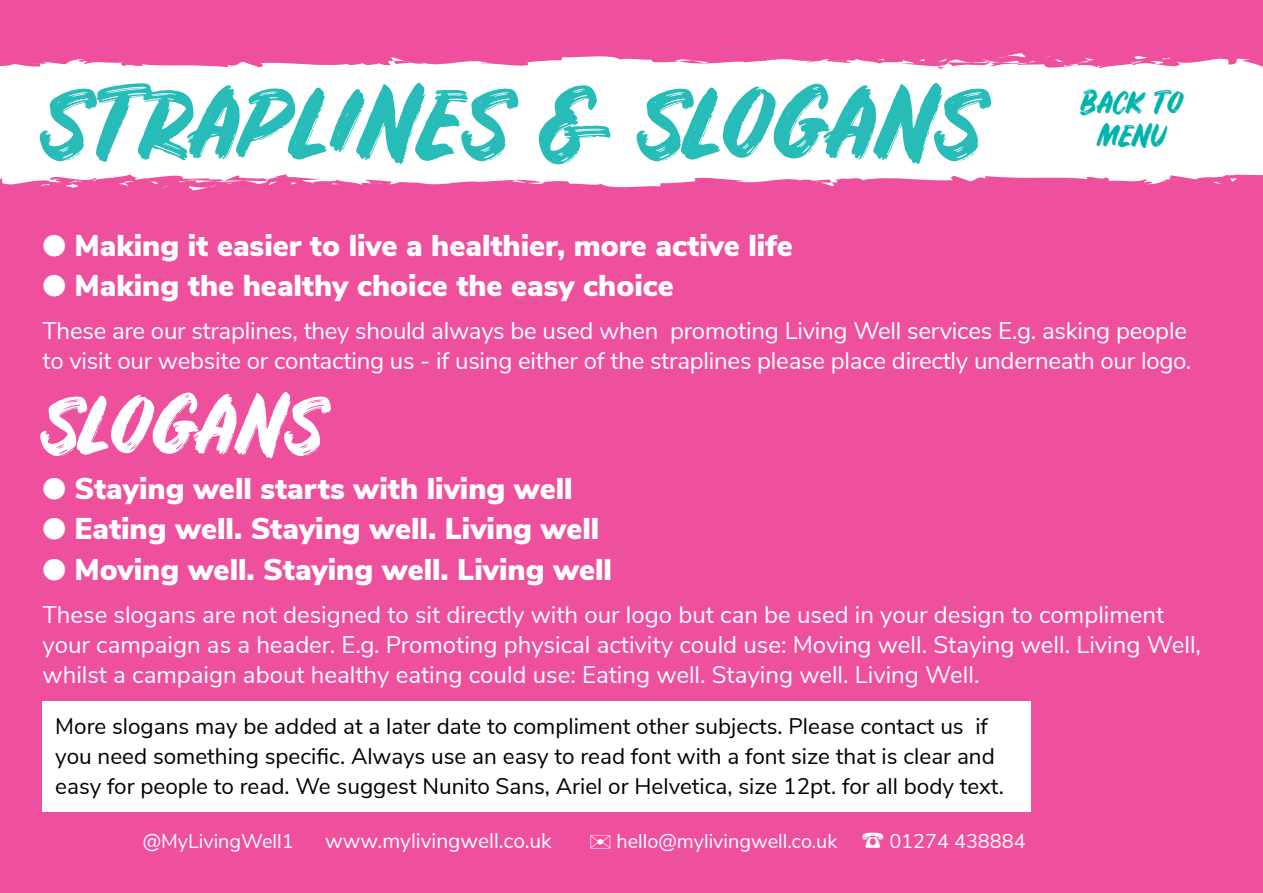
<style>
.page{position:relative;width:1263px;height:893px;background:#ee509d}
.page>*{position:absolute;margin:0;border:0;box-sizing:border-box;transform-origin:0 0}
.t1{font:91.5px "Rustico";color:#27bcb8}
.t2{font:75px "Rustico";color:#fff}
.t3{font:900 30px "Nunito Sans";color:#fff}
.t4{font:28.5px/33px "Rustico";color:#00b3ad;text-align:center}
.t5{font:24px/30px "Nunito Sans";color:#fff}
.t6{font:22.5px/30px "Nunito Sans";color:#000}
.t7{font:19.95px "Nunito Sans";color:#fff}
.s1{font-size:21px}
</style>
<div class="page">
<svg style="left:1012px;top:53px;width:12px;height:2px"></svg>
<svg style="left:0;top:55px;width:1263px;height:134px;background:#fce9f3"></svg>
<svg style="left:1185px;top:155px;width:10px;height:3px"></svg>
<svg style="left:924px;top:93px;width:9px;height:3px"></svg>
<svg style="left:652px;top:154px;width:6px;height:2px"></svg>
<svg style="left:331px;top:183px;width:10px;height:2px"></svg>
<svg style="left:368px;top:180px;width:43px;height:7px"></svg>
<svg style="left:332px;top:165px;width:39px;height:8px"></svg>
<svg style="left:667px;top:165px;width:3px;height:6px"></svg>
<svg style="left:811px;top:148px;width:24px;height:7px"></svg>
<svg style="left:1228px;top:96px;width:8px;height:2px"></svg>
<svg style="left:1109px;top:91px;width:13px;height:4px"></svg>
<svg style="left:1005px;top:95px;width:14px;height:5px"></svg>
<svg style="left:178px;top:144px;width:145px;height:46px"></svg>
<svg style="left:675px;top:57px;width:210px;height:29px;background:#fce4f0"></svg>
<svg style="left:420px;top:157px;width:86px;height:27px;background:#fdf4f9"></svg>
<div style="left:42px;top:702px;width:989px;height:110px;background:#fff"></div>
<h1 class="t1" style="left:43px;top:69px;width:943px">STRAPLINES &amp; SLOGANS</h1>
<p class="t4" style="left:1081px;top:86px;width:103px">BACK TO<br>MENU</p>
<p class="t3" style="left:43px;top:223px;width:752px">● Making it easier to live a healthier, more active life</p>
<p class="t3" style="left:43px;top:264px;width:633px">● Making the healthy choice the easy choice</p>
<p class="t5" style="left:43px;top:314px;width:1150px">These are our straplines, they should always be used when promoting Living Well services E.g. asking people to visit our website or contacting us - if using either of the straplines please place directly underneath our logo.</p>
<h2 class="t2" style="left:43px;top:380px;width:284px">SLOGANS</h2>
<p class="t3" style="left:43px;top:466px;width:532px">● Staying well starts with living well</p>
<p class="t3" style="left:43px;top:507px;width:558px">● Eating well. Staying well. Living well</p>
<p class="t3" style="left:43px;top:547px;width:571px">● Moving well. Staying well. Living well</p>
<p class="t5" style="left:43px;top:598px;width:1160px">These slogans are not designed to sit directly with our logo but can be used in your design to compliment your campaign as a header. E.g. Promoting physical activity could use: Moving well. Staying well. Living Well, whilst a campaign about healthy eating could use: Eating well. Staying well. Living Well.</p>
<p class="t6" style="left:55px;top:710px;width:950px">More slogans may be added at a later date to compliment other subjects. Please contact us if you need something specific. Always use an easy to read font with a font size that is clear and easy for people to read. We suggest Nunito Sans, Ariel or Helvetica, size 12pt. for all body text.</p>
<p class="t7" style="left:143px;top:826px;width:152px">@MyLivingWell1</p>
<p class="t7" style="left:325px;top:826px;width:702px"><span class="s1">www.mylivingwell.co.uk</span> ✉ hello@mylivingwell.co.uk ☎ 01274 438884</p>
</div>
